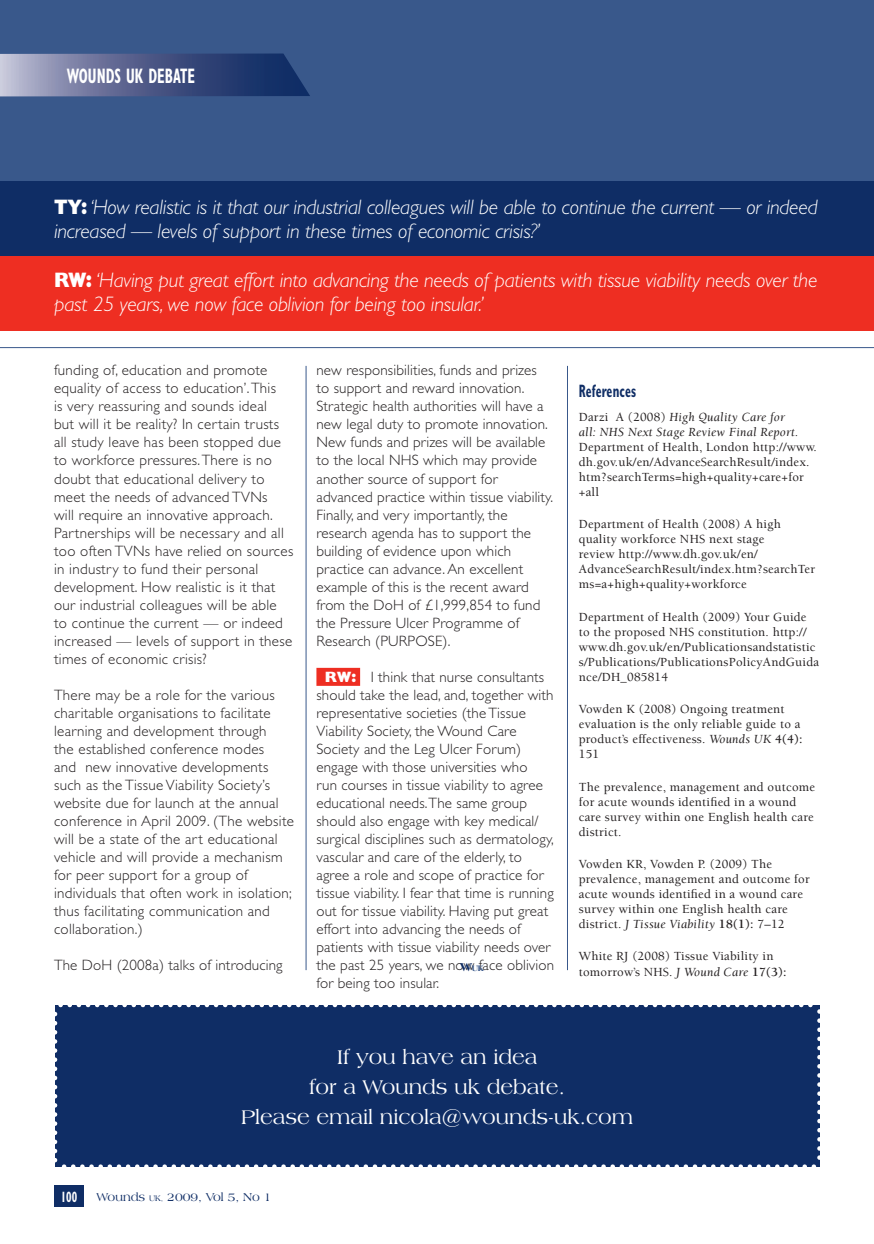
<style>
.page{position:relative;width:874px;height:1244px;background:#fff}
.page>*{position:absolute;margin:0;border:0;box-sizing:border-box;transform-origin:0 0}
.t1{font:italic 300 21px/24px "Gill Sans";letter-spacing:-.01em;color:#fff;scale:.9 1}
.t2{font:italic 300 21px/24px "Gill Sans";letter-spacing:-.01em;color:#fff}
.t3{font:21px/30px "Americana BT";color:#fff;text-align:center}
.t4{font:700 condensed 21px "Gill Sans";color:#fff;scale:.7 1}
.t5{font:700 condensed 18px "Gill Sans";letter-spacing:.01em;color:#0f2d65;scale:.7 1}
.t6{font:300 15px/18px "Gill Sans";letter-spacing:.01em;color:#231f20}
.t7{font:700 condensed 15px "Gill Sans";color:#fff;scale:.7 1}
.t8{font:500 12.75px/15px "Berkeley";letter-spacing:.02em;color:#231f20}
.t9{font:italic 12.75px/15px "Berkeley";letter-spacing:.02em;color:#231f20}
.t10{font:12px "Americana BT";color:#0f2d65}
.t11{font:800 8.4px "Americana BT";color:#39588b}
.s1{font-weight:800;font-style:normal}
.s2{font-weight:800;color:#fff}
.s3{font-size:12px;color:#0f2d65}
.s4{font-weight:500;font-style:normal}
.s5{font-weight:400;font-style:italic}
.s6{font-weight:700}
.s7{font-size:8.4px}
.s8{font-size:7.5px}
</style>
<div class="page">
<hr style="left:0;top:347px;width:873px;height:1px;background:#39588b">
<div style="left:54px;top:1185px;width:30px;height:21px;background:#0f2d65"></div>
<div style="left:0;top:0;width:873px;height:328px;background:#39588b"></div>
<svg style="left:0;top:53px;width:310px;height:43px"></svg>
<div style="left:0;top:182px;width:873px;height:74px;background:#0f2d65"></div>
<div style="left:0;top:256px;width:873px;height:74px;background:#ee2e22"></div>
<div style="left:316px;top:668px;width:44px;height:18px;background:#ee2e22"></div>
<hr style="left:567px;top:366px;width:1px;height:604px;background:#39588b">
<hr style="left:306px;top:366px;width:1px;height:604px;background:#39588b">
<div style="left:55px;top:1004px;width:764px;height:162px;background:#0f2d65"></div>
<svg style="left:55px;top:1013px;width:2px;height:154px"></svg>
<svg style="left:64px;top:1164px;width:756px;height:3px"></svg>
<svg style="left:817px;top:1004px;width:3px;height:153px"></svg>
<svg style="left:55px;top:1004px;width:755px;height:3px"></svg>
<h1 class="t4" style="left:67px;top:63px;width:184px">WOUNDS UK DEBATE</h1>
<h1 class="t1" style="left:54px;top:196px;width:849px"><span class="s1">TY:</span>‘How realistic is it that our industrial colleagues will be able to continue the current — or indeed increased — levels of support in these times of economic crisis?’</h1>
<h1 class="t2" style="left:54px;top:268px;width:764px"><span class="s1">RW:</span> ‘Having put great effort into advancing the needs of patients with tissue viability needs over the past 25 years, we now face oblivion for being too insular.’</h1>
<p class="t6" style="left:54px;top:361px;width:241px">funding of, education and promote equality of access to education’. This<br>is very reassuring and sounds ideal<br>but will it be reality? In certain trusts all study leave has been stopped due to workforce pressures. There is no doubt that educational delivery to meet the needs of advanced TVNs<br>will require an innovative approach.<br>Partnerships will be necessary and all too often TVNs have relied on sources in industry to fund their personal development. How realistic is it that our industrial colleagues will be able to continue the current — or indeed increased — levels of support in these times of economic crisis?</p>
<p class="t6" style="left:54px;top:685px;width:241px">There may be a role for the various charitable organisations to facilitate learning and development through<br>the established conference modes<br>and new innovative developments such as the Tissue Viability Society’s website due for launch at the annual conference in April 2009. (The website will be a state of the art educational vehicle and will provide a mechanism for peer support for a group of individuals that often work in isolation; thus facilitating communication and collaboration.)</p>
<p class="t6" style="left:54px;top:955px;width:230px">The DoH (2008a) talks of introducing</p>
<p class="t6" style="left:316px;top:361px;width:238px">new responsibilities, funds and prizes to support and reward innovation.<br>Strategic health authorities will have a new legal duty to promote innovation.<br>New funds and prizes will be available to the local NHS which may provide another source of support for advanced practice within tissue viability.<br>Finally, and very importantly, the research agenda has to support the building of evidence upon which practice can advance. An excellent example of this is the recent award from the DoH of £1,999,854 to fund the Pressure Ulcer Programme of Research (PURPOSE).</p>
<p class="t6" style="left:316px;top:667px;width:239px;text-indent:9px"><span class="s2">RW:</span> I think that nurse consultants should take the lead, and, together with representative societies (the Tissue Viability Society, the Wound Care Society and the Leg Ulcer Forum) engage with those universities who<br>run courses in tissue viability to agree educational needs. The same group should also engage with key medical/ surgical disciplines such as dermatology, vascular and care of the elderly, to agree a role and scope of practice for tissue viability. I fear that time is running out for tissue viability. Having put great effort into advancing the needs of patients with tissue viability needs over the past 25 years, we now face oblivion for being too insular.</p>
<p class="t11" style="left:460px;top:962px;width:25px"><span class="s3">W</span>UK</p>
<p class="t5" style="left:578px;top:380px;width:83px">References</p>
<p class="t9" style="left:578px;top:409px;width:221px"><span class="s4">Darzi A (2008)</span> High Quality Care for all: NHS Next Stage Review Final Report.</p>
<p class="t8" style="left:578px;top:439px;width:239px">Department of Health, London http://www. dh.gov.uk/en/AdvanceSearchResult/index. htm?searchTerms=high+quality+care+for +all</p>
<p class="t8" style="left:578px;top:517px;width:238px">Department of Health (2008) A high quality workforce NHS next stage<br>review http://www.dh.gov.uk/en/ AdvanceSearchResult/index.htm?searchTer ms=a+high+quality+workforce</p>
<p class="t8" style="left:578px;top:609px;width:242px">Department of Health (2009) Your Guide to the proposed NHS constitution. http:// www.dh.gov.uk/en/Publicationsandstatistic s/Publications/PublicationsPolicyAndGuida nce/DH_085814</p>
<p class="t8" style="left:578px;top:701px;width:225px">Vowden K (2008) Ongoing treatment evaluation is the only reliable guide to a product’s effectiveness. <span class="s5">Wounds UK</span> <span class="s6">4(4):<br></span>151</p>
<p class="t8" style="left:578px;top:779px;width:238px">The prevalence, management and outcome for acute wounds identified in a wound care survey within one English health care district.</p>
<p class="t8" style="left:578px;top:856px;width:232px">Vowden KR, Vowden P. (2009) The prevalence, management and outcome for acute wounds identified in a wound care survey within one English health care district. <span class="s5">J Tissue Viability</span> <span class="s6">18(1):</span> 7–12</p>
<p class="t8" style="left:578px;top:949px;width:209px">White RJ (2008) Tissue Viability in tomorrow’s NHS. <span class="s5">J Wound Care</span> <span class="s6">17(3):</span></p>
<h1 class="t3" style="left:241px;top:1041px;width:393px">If you have an idea<br>for a Wounds uk debate.<br>Please email nicola@wounds-uk.com</h1>
<p class="t7" style="left:61px;top:1187px;width:25px">100</p>
<p class="t10" style="left:97px;top:1189px;width:176px">Wounds <span class="s7">UK</span><span class="s8">,</span> 2009, Vol 5, No 1</p>
</div>
